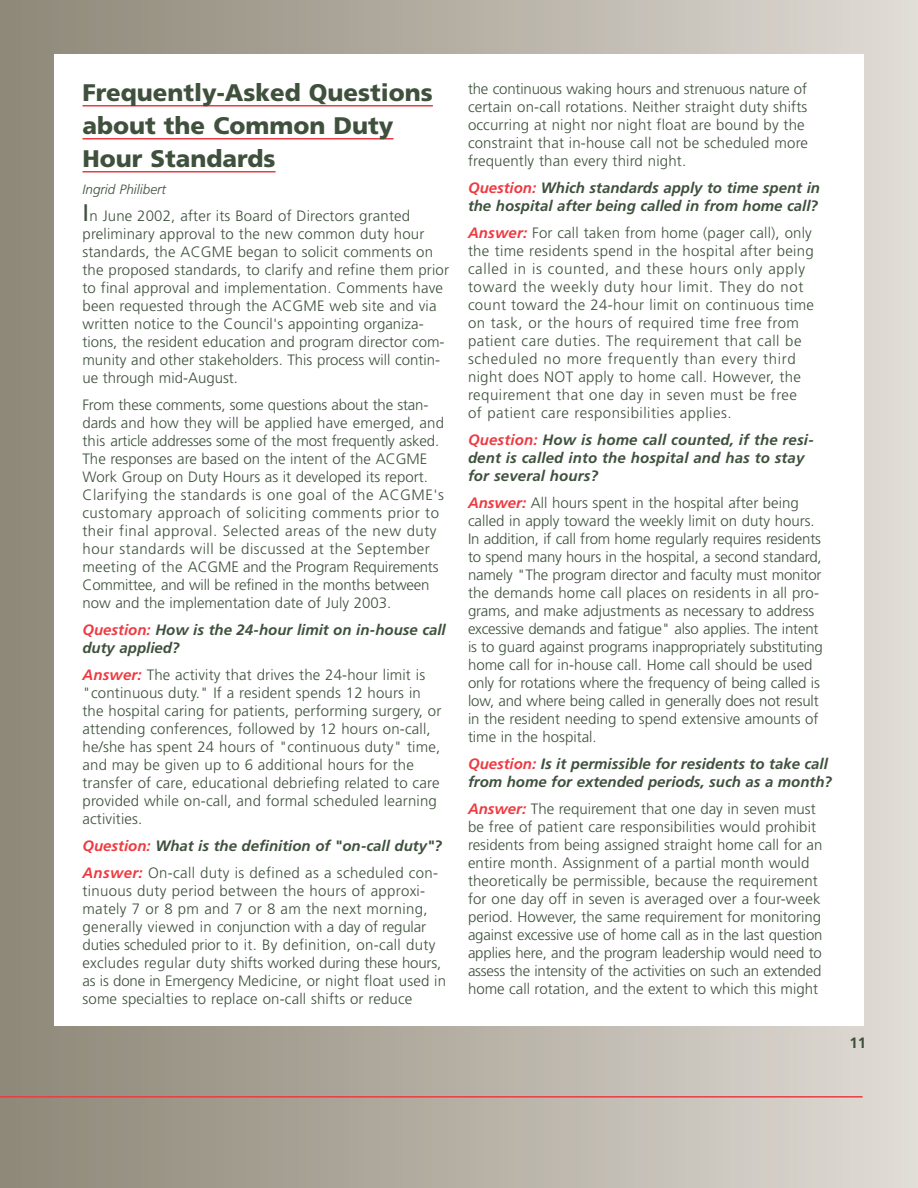
<style>
.page{position:relative;width:918px;height:1188px;background:#fff}
.page>*{position:absolute;margin:0;border:0;box-sizing:border-box;transform-origin:0 0}
.t1{font:900 24px/33px "Frutiger";color:#3f513d}
.t2{font:300 15px/18px "Frutiger";letter-spacing:.01em;color:#3f513d}
.t3{font:300 15px/18px "Frutiger";letter-spacing:-.01em;color:#3f513d}
.t4{font:300 15px/18px "Frutiger";letter-spacing:.035em;color:#3f513d}
.t5{font:italic 700 15px/18px "Frutiger";color:#3f513d}
.t6{font:700 15px "Frutiger";color:#3f513d}
.t7{font:italic 300 13.5px "Frutiger";color:#3f513d}
.s1{font-weight:400;font-size:24px}
.s2{color:#ee3a41}
.s3{font-weight:700;font-style:italic;color:#ee3a41}
.s4{font-weight:700;font-style:italic}
</style>
<div class="page">
<div style="left:0;top:0;width:918px;height:1188px;background:linear-gradient(to right,#8c8676,#dfdbd4)"></div>
<hr style="left:0;top:1096px;width:863px;height:2px;background:#ee3a41">
<div style="left:54px;top:54px;width:810px;height:972px;background:#fff"></div>
<hr style="left:82px;top:105px;width:351px;height:1px;background:#ee3a41">
<hr style="left:82px;top:138px;width:311px;height:2px;background:#ee3a41">
<hr style="left:82px;top:171px;width:194px;height:1px;background:#ee3a41">
<h1 class="t1" style="left:82px;top:78px;width:352px">Frequently-Asked Questions about the Common Duty<br>Hour Standards</h1>
<p class="t7" style="left:82px;top:183px;width:85px">Ingrid Philibert</p>
<p class="t2" style="left:82px;top:207px;width:368px"><span class="s1">I</span>n June 2002, after its Board of Directors granted preliminary approval to the new common duty hour standards, the ACGME began to solicit comments on the proposed standards, to clarify and refine them prior to final approval and implementation. Comments have been requested through the ACGME web site and via written notice to the Council's appointing organiza&shy;tions, the resident education and program director com&shy;munity and other stakeholders. This process will contin&shy;ue through mid-August.</p>
<p class="t2" style="left:83px;top:396px;width:363px">From these comments, some questions about the stan&shy;dards and how they will be applied have emerged, and this article addresses some of the most frequently asked.<br>The responses are based on the intent of the ACGME Work Group on Duty Hours as it developed its report.<br>Clarifying the standards is one goal of the ACGME's customary approach of soliciting comments prior to their final approval. Selected areas of the new duty hour standards will be discussed at the September meeting of the ACGME and the Program Requirements Committee, and will be refined in the months between now and the implementation date of July 2003.</p>
<p class="t5" style="left:83px;top:621px;width:365px"><span class="s2">Question:</span> How is the 24-hour limit on in-house call duty applied?</p>
<p class="t2" style="left:83px;top:666px;width:360px"><span class="s3">Answer:</span> The activity that drives the 24-hour limit is "continuous duty." If a resident spends 12 hours in the hospital caring for patients, performing surgery, or attending conferences, followed by 12 hours on-call, he/she has spent 24 hours of "continuous duty" time, and may be given up to 6 additional hours for the transfer of care, educational debriefing related to care provided while on-call, and formal scheduled learning activities.</p>
<p class="t2" style="left:83px;top:833px;width:361px;line-height:27px"><span class="s3">Question:</span> <span class="s4">What is the definition of "on-call duty"?<br></span><span class="s3">Answer:</span> On-call duty is defined as a scheduled con-</p>
<p class="t2" style="left:83px;top:882px;width:365px">tinuous duty period between the hours of approxi&shy;mately 7 or 8 pm and 7 or 8 am the next morning, generally viewed in conjunction with a day of regular duties scheduled prior to it. By definition, on-call duty excludes regular duty shifts worked during these hours, as is done in Emergency Medicine, or night float used in some specialties to replace on-call shifts or reduce</p>
<p class="t2" style="left:468px;top:81px;width:342px">the continuous waking hours and strenuous nature of certain on-call rotations. Neither straight duty shifts occurring at night nor night float are bound by the constraint that in-house call not be scheduled more frequently than every third night.</p>
<p class="t5" style="left:468px;top:180px;width:354px"><span class="s2">Question:</span> Which standards apply to time spent in the hospital after being called in from home call?</p>
<p class="t4" style="left:468px;top:225px;width:348px"><span class="s3">Answer:</span> For call taken from home (pager call), only the time residents spend in the hospital after being called in is counted, and these hours only apply toward the weekly duty hour limit. They do not count toward the 24-hour limit on continuous time on task, or the hours of required time free from patient care duties. The requirement that call be scheduled no more frequently than every third night does NOT apply to home call. However, the requirement that one day in seven must be free of patient care responsibilities applies.</p>
<p class="t5" style="left:468px;top:432px;width:348px"><span class="s2">Question:</span> How is home call counted, if the resi&shy;dent is called into the hospital and has to stay for several hours?</p>
<p class="t3" style="left:468px;top:495px;width:356px"><span class="s3">Answer:</span> All hours spent in the hospital after being called in apply toward the weekly limit on duty hours.<br>In addition, if call from home regularly requires residents to spend many hours in the hospital, a second standard, namely "The program director and faculty must monitor the demands home call places on residents in all pro&shy;grams, and make adjustments as necessary to address excessive demands and fatigue" also applies. The intent is to guard against programs inappropriately substituting home call for in-house call. Home call should be used only for rotations where the frequency of being called is low, and where being called in generally does not result in the resident needing to spend extensive amounts of time in the hospital.</p>
<p class="t5" style="left:468px;top:756px;width:366px"><span class="s2">Question:</span> Is it permissible for residents to take call from home for extended periods, such as a month?</p>
<p class="t2" style="left:468px;top:801px;width:356px"><span class="s3">Answer:</span> The requirement that one day in seven must be free of patient care responsibilities would prohibit residents from being assigned straight home call for an entire month. Assignment of a partial month would theoretically be permissible, because the requirement for one day off in seven is averaged over a four-week period. However, the same requirement for monitoring against excessive use of home call as in the last question applies here, and the program leadership would need to assess the intensity of the activities on such an extended home call rotation, and the extent to which this might</p>
<p class="t6" style="left:849px;top:1037px;width:18px">11</p>
</div>
